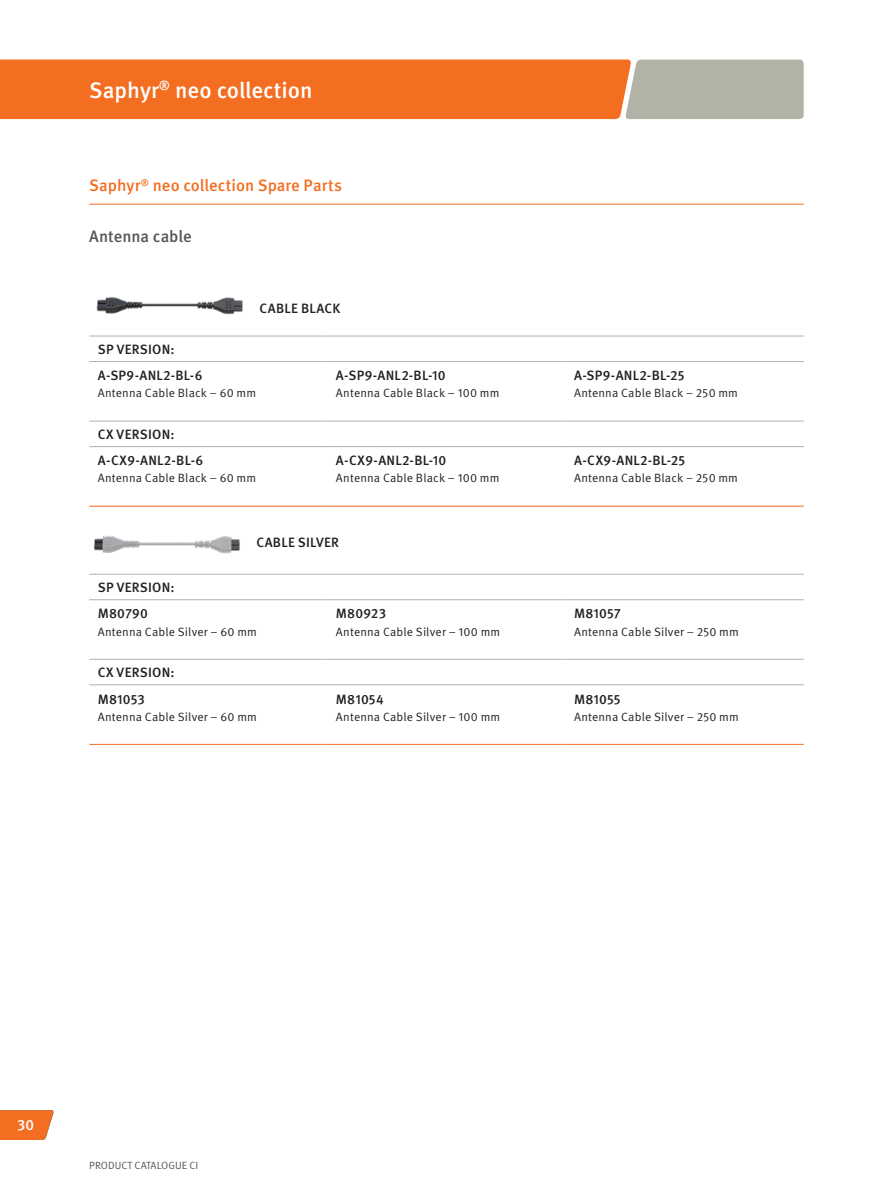
<style>
.page{position:relative;width:893px;height:1191px;background:#fff}
.page>*{position:absolute;margin:0;border:0;box-sizing:border-box;transform-origin:0 0}
.t1{font:500 22.5px "Meta Pro OM";color:#fff}
.t2{font:500 16.5px "Meta Pro OM";color:#f36e21}
.t3{font:500 16.5px "Meta Pro OM";letter-spacing:-.005em;color:#575855}
.t4{font:500 15px "Meta Pro OM";color:#fff}
.t5{font:500 13.5px/26.4px "Meta Pro OM";letter-spacing:.015em;color:#231f20}
.t6{font:12px "Meta Pro OM";letter-spacing:.01em;color:#231f20}
.t7{font:10.5px "Meta Pro OM";color:#575855}
</style>
<div class="page">
<svg style="left:0;top:60px;width:804px;height:59px;background:#e57d3f"></svg>
<svg style="left:0;top:1110px;width:54px;height:30px;background:#f17933"></svg>
<hr style="left:89px;top:335px;width:238px;height:1px;background:#b2b2a7">
<hr style="left:327px;top:335px;width:239px;height:1px;background:#b2b2a7">
<hr style="left:566px;top:335px;width:238px;height:1px;background:#b2b2a7">
<hr style="left:89px;top:361px;width:238px;height:1px;background:#b2b2a7">
<hr style="left:327px;top:361px;width:239px;height:1px;background:#b2b2a7">
<hr style="left:566px;top:361px;width:238px;height:1px;background:#b2b2a7">
<hr style="left:89px;top:421px;width:238px;height:1px;background:#b2b2a7">
<hr style="left:327px;top:421px;width:239px;height:1px;background:#b2b2a7">
<hr style="left:566px;top:421px;width:238px;height:1px;background:#b2b2a7">
<hr style="left:89px;top:446px;width:238px;height:1px;background:#b2b2a7">
<hr style="left:327px;top:446px;width:239px;height:1px;background:#b2b2a7">
<hr style="left:566px;top:446px;width:238px;height:1px;background:#b2b2a7">
<hr style="left:89px;top:505px;width:238px;height:2px;background:#f36e21">
<hr style="left:327px;top:505px;width:239px;height:2px;background:#f36e21">
<hr style="left:566px;top:505px;width:238px;height:2px;background:#f36e21">
<hr style="left:89px;top:744px;width:238px;height:1px;background:#f36e21">
<hr style="left:327px;top:744px;width:239px;height:1px;background:#f36e21">
<hr style="left:566px;top:744px;width:238px;height:1px;background:#f36e21">
<hr style="left:89px;top:574px;width:238px;height:1px;background:#b2b2a7">
<hr style="left:327px;top:574px;width:239px;height:1px;background:#b2b2a7">
<hr style="left:566px;top:574px;width:238px;height:1px;background:#b2b2a7">
<hr style="left:89px;top:599px;width:238px;height:1px;background:#b2b2a7">
<hr style="left:327px;top:599px;width:239px;height:1px;background:#b2b2a7">
<hr style="left:566px;top:599px;width:238px;height:1px;background:#b2b2a7">
<hr style="left:89px;top:659px;width:238px;height:1px;background:#b2b2a7">
<hr style="left:327px;top:659px;width:239px;height:1px;background:#b2b2a7">
<hr style="left:566px;top:659px;width:238px;height:1px;background:#b2b2a7">
<hr style="left:89px;top:684px;width:238px;height:1px;background:#b2b2a7">
<hr style="left:327px;top:684px;width:239px;height:1px;background:#b2b2a7">
<hr style="left:566px;top:684px;width:238px;height:1px;background:#b2b2a7">
<hr style="left:89px;top:204px;width:715px;height:1px;background:#f36e21">
<img style="left:96px;top:297px;width:147px;height:18px">
<img style="left:93px;top:536px;width:147px;height:18px">
<h1 class="t1" style="left:89px;top:76px;width:225px">Saphyr<sup>®</sup> neo collection</h1>
<h2 class="t2" style="left:89px;top:175px;width:254px">Saphyr<sup>®</sup> neo collection Spare Parts</h2>
<h2 class="t3" style="left:89px;top:226px;width:104px">Antenna cable</h2>
<p class="t5" style="left:259px;top:295px;width:82px">CABLE BLACK</p>
<p class="t5" style="left:98px;top:336px;width:106px">SP VERSION:<br>A-SP9-ANL2-BL-6</p>
<p class="t6" style="left:98px;top:386px;width:160px">Antenna Cable Black – 60 mm</p>
<p class="t5" style="left:98px;top:421px;width:107px">CX VERSION:<br>A-CX9-ANL2-BL-6</p>
<p class="t6" style="left:98px;top:471px;width:160px">Antenna Cable Black – 60 mm</p>
<p class="t5" style="left:336px;top:362px;width:111px">A-SP9-ANL2-BL-10</p>
<p class="t6" style="left:336px;top:386px;width:165px">Antenna Cable Black – 100 mm</p>
<p class="t5" style="left:336px;top:447px;width:112px">A-CX9-ANL2-BL-10</p>
<p class="t6" style="left:336px;top:471px;width:165px">Antenna Cable Black – 100 mm</p>
<p class="t5" style="left:256px;top:530px;width:84px">CABLE SILVER</p>
<p class="t5" style="left:98px;top:574px;width:78px">SP VERSION:<br>M80790</p>
<p class="t6" style="left:98px;top:624px;width:161px">Antenna Cable Silver – 60 mm</p>
<p class="t5" style="left:98px;top:659px;width:78px">CX VERSION:<br>M81053</p>
<p class="t6" style="left:98px;top:709px;width:161px">Antenna Cable Silver – 60 mm</p>
<p class="t5" style="left:336px;top:601px;width:52px">M80923</p>
<p class="t6" style="left:336px;top:624px;width:166px">Antenna Cable Silver – 100 mm</p>
<p class="t5" style="left:336px;top:686px;width:49px">M81054</p>
<p class="t6" style="left:336px;top:709px;width:166px">Antenna Cable Silver – 100 mm</p>
<p class="t5" style="left:574px;top:362px;width:112px">A-SP9-ANL2-BL-25</p>
<p class="t6" style="left:574px;top:386px;width:165px">Antenna Cable Black – 250 mm</p>
<p class="t5" style="left:574px;top:447px;width:113px">A-CX9-ANL2-BL-25</p>
<p class="t6" style="left:574px;top:471px;width:165px">Antenna Cable Black – 250 mm</p>
<p class="t5" style="left:574px;top:601px;width:48px">M81057</p>
<p class="t6" style="left:574px;top:624px;width:166px">Antenna Cable Silver – 250 mm</p>
<p class="t5" style="left:574px;top:686px;width:48px">M81055</p>
<p class="t6" style="left:574px;top:709px;width:166px">Antenna Cable Silver – 250 mm</p>
<p class="t4" style="left:17px;top:1115px;width:18px">30</p>
<p class="t7" style="left:89px;top:1159px;width:111px">PRODUCT CATALOGUE CI</p>
</div>
